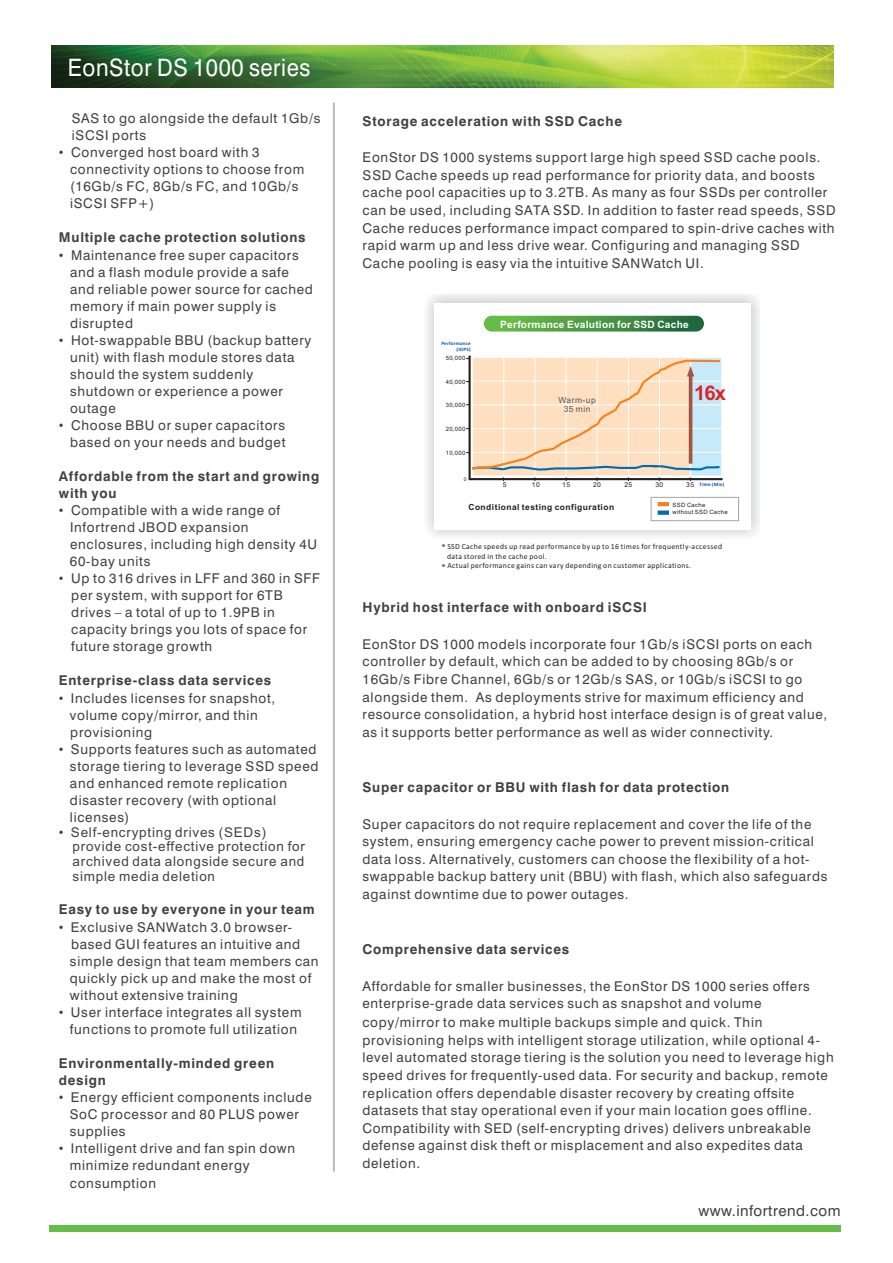
<style>
.page{position:relative;width:893px;height:1263px;background:#fff}
.page>*{position:absolute;margin:0;border:0;box-sizing:border-box;transform-origin:0 0}
.t1{font:24px "Swiss 721 BT";letter-spacing:.025em;color:#fff;scale:.92 1}
.t2{font:700 20.25px "Arial";color:#d92628}
.t3{font:15px "Swiss 721 BT";letter-spacing:.03em;color:#414142}
.t4{font:13.5px/17px "Swiss 721 BT";letter-spacing:.055em;color:#414142}
.t5{font:700 13.5px/17.2px "Swiss 721 BT";letter-spacing:.055em;color:#414142}
.t6{font:13.5px/14.5px "Arial";letter-spacing:.055em;color:#414142}
.t7{font:700 10.2px "Arial";letter-spacing:.025em;color:#fff}
.t8{font:700 8.4px "Arial";letter-spacing:.055em;color:#231f20}
.t9{font:8.4px/9.4px "Arial";letter-spacing:.055em;color:#58595b;text-align:center}
.t10{font:7.8px/9.6px "Calibri";letter-spacing:.045em;color:#231f20}
.t11{font:700 7.8px "Adobe Fan Heiti Std";color:#231f20}
.t12{font:6.75px "Arial";letter-spacing:.055em;color:#231f20}
.t13{font:5.85px "Arial";letter-spacing:.055em;color:#231f20}
.t14{font:700 5.1px/6.1px "Calibri";letter-spacing:.045em;color:#034ea2;text-align:right}
.t15{font:5.1px "Arial";color:#231f20}
.s1{font-family:"Arial"}
.s2{font-family:"Adobe Fan Heiti Std";font-weight:700}
</style>
<div class="page">
<hr style="left:333px;top:103px;width:2px;height:1068px;background:#bcbec0">
<img style="left:51px;top:46px;width:783px;height:41px">
<div style="left:49px;top:1225px;width:792px;height:6px;background:#65bc47"></div>
<div style="left:425px;top:294px;width:335px;height:244px;background:#a7a9ac;opacity:.62"></div>
<div style="left:434px;top:303px;width:317px;height:226px;background:#fff"></div>
<div style="left:650px;top:497px;width:89px;height:24px;border:1px solid #a7a9ac"></div>
<div style="left:484px;top:316px;width:220px;height:16px;background:linear-gradient(to right,#6ec448,#22673f);border-radius:8px"></div>
<svg style="left:466px;top:355px;width:257px;height:126px;background:#eedac4"></svg>
<div style="left:658px;top:510px;width:11px;height:5px;background:#006cb2"></div>
<hr style="left:658px;top:502px;width:11px;height:4px;background:#f5821f">
<h1 class="t1" style="left:68px;top:58px;width:265px">EonStor DS 1000 series</h1>
<p class="t4" style="left:72px;top:111px;width:250px">SAS to go alongside the default 1Gb/s iSCSI ports</p>
<p class="t4" style="left:70px;top:145px;width:236px;text-indent:-11px"><span class="s1">•</span> Converged host board with 3 connectivity options to choose from (16Gb/s FC, 8Gb/s FC, and 10Gb/s iSCSI SFP+)</p>
<p class="t5" style="left:59px;top:230px;width:248px">Multiple cache protection solutions</p>
<p class="t4" style="left:70px;top:248px;width:244px;text-indent:-11px"><span class="s1">•</span> Maintenance free super capacitors and a flash module provide a safe and reliable power source for cached memory if main power supply is disrupted</p>
<p class="t4" style="left:70px;top:333px;width:243px;text-indent:-11px"><span class="s1">•</span> Hot-swappable BBU (backup battery unit) with flash module stores data should the system suddenly shutdown or experience a power outage</p>
<p class="t4" style="left:59px;top:418px;width:228px;text-align:right"><span class="s1">•</span> Choose BBU or super capacitors based on your needs and budget</p>
<p class="t5" style="left:59px;top:468px;width:262px">Affordable from the start and growing with you</p>
<p class="t4" style="left:70px;top:503px;width:249px;text-indent:-11px"><span class="s1">•</span> Compatible with a wide range of<br>Infortrend JBOD expansion enclosures, including high density 4U<br>60-bay units</p>
<p class="t4" style="left:71px;top:571px;width:250px;text-indent:-12px"><span class="s1">•</span> Up to 316 drives in LFF and 360 in SFF per system, with support for 6TB drives – a total of up to 1.9PB in capacity brings you lots of space for future storage growth</p>
<p class="t5" style="left:59px;top:673px;width:214px">Enterprise-class data services</p>
<p class="t4" style="left:70px;top:691px;width:207px;text-indent:-11px"><span class="s1">•</span> Includes licenses for snapshot, volume copy/mirror, and thin provisioning</p>
<p class="t4" style="left:70px;top:742px;width:250px;text-indent:-11px"><span class="s1">•</span> Supports features such as automated storage tiering to leverage SSD speed and enhanced remote replication disaster recovery (with optional licenses)</p>
<p class="t6" style="left:73px;top:826px;width:234px;text-indent:-14px">• Self-encrypting drives (SEDs) provide cost-effective protection for archived data alongside secure and simple media deletion</p>
<p class="t5" style="left:59px;top:902px;width:257px">Easy to use by everyone in your team</p>
<p class="t4" style="left:70px;top:920px;width:250px;text-indent:-11px"><span class="s1">•</span> Exclusive SANWatch 3.0 browser&shy;based GUI features an intuitive and simple design that team members can quickly pick up and make the most of without extensive training</p>
<p class="t4" style="left:59px;top:1005px;width:244px;text-align:center"><span class="s1">•</span> User interface integrates all system functions to promote full utilization</p>
<p class="t5" style="left:59px;top:1055px;width:217px">Environmentally-minded green design</p>
<p class="t4" style="left:70px;top:1090px;width:243px;text-indent:-11px"><span class="s1">•</span> Energy efficient components include<br>SoC processor and 80 PLUS power supplies</p>
<p class="t4" style="left:70px;top:1141px;width:227px;text-indent:-11px"><span class="s1">•</span> Intelligent drive and fan spin down minimize redundant energy consumption</p>
<p class="t5" style="left:363px;top:114px;width:261px">Storage acceleration with SSD Cache</p>
<p class="t4" style="left:363px;top:150px;width:475px;line-height:17.5px">EonStor DS 1000 systems support large high speed SSD cache pools.<br>SSD Cache speeds up read performance for priority data, and boosts cache pool capacities up to 3.2TB. As many as four SSDs per controller can be used, including SATA S<span class="s2">S</span>D. In addition to faster read speeds, SSD Cache reduces performance impact compared to spin-drive caches with rapid warm up and less drive wear. Configuring and managing SSD Cache pooling is easy via the intuitive SANWatch UI.</p>
<p class="t14" style="left:441px;top:341px;width:31px">Performance (IOPS)</p>
<p class="t13" style="left:446px;top:356px;width:21px">50,000</p>
<p class="t13" style="left:446px;top:379px;width:21px">40,000</p>
<p class="t13" style="left:446px;top:403px;width:21px">30,000</p>
<p class="t13" style="left:446px;top:427px;width:21px">20,000</p>
<p class="t13" style="left:446px;top:451px;width:21px">10,000</p>
<p class="t15" style="left:464px;top:477px;width:4px">0</p>
<p class="t7" style="left:500px;top:321px;width:190px">Performance Evalution for SSD Cache</p>
<p class="t9" style="left:558px;top:396px;width:39px">Warm-up<br>35 min</p>
<h2 class="t2" style="left:694px;top:386px;width:34px">16x</h2>
<p class="t14" style="left:700px;top:482px;width:26px">Time (Min)</p>
<p class="t12" style="left:503px;top:482px;width:5px">5</p>
<p class="t12" style="left:532px;top:482px;width:9px">10</p>
<p class="t12" style="left:562px;top:482px;width:9px">15</p>
<p class="t12" style="left:593px;top:482px;width:9px">20</p>
<p class="t12" style="left:624px;top:482px;width:9px">25</p>
<p class="t12" style="left:655px;top:482px;width:9px">30</p>
<p class="t12" style="left:686px;top:482px;width:9px">35</p>
<p class="t8" style="left:468px;top:504px;width:147px">Conditional testing configuration</p>
<p class="t13" style="left:673px;top:502px;width:34px">SSD Cache</p>
<p class="t13" style="left:673px;top:510px;width:57px">without SSD Cache</p>
<p class="t10" style="left:447px;top:542px;width:276px">SSD Cache speeds up read performance by up to 16 times for frequently-accessed data stored in the cache pool.<br>Actual performance gains can vary depending on customer applications.</p>
<p class="t11" style="left:442px;top:543px;width:5px">*</p>
<p class="t11" style="left:442px;top:563px;width:5px">*</p>
<p class="t5" style="left:363px;top:600px;width:286px">Hybrid host interface with onboard iSCSI</p>
<p class="t4" style="left:362px;top:637px;width:466px;line-height:17.5px">EonStor DS 1000 models incorporate four 1Gb/s iSCSI ports on each controller by default, which can be added to by choosing 8Gb/s or 16Gb/s Fibre Channel, 6Gb/s or 12Gb/s SAS, or 10Gb/s iSCSI to go alongside them. As deployments strive for maximum efficiency and resource consolidation, a hybrid host interface design is of great value, as it supports better performance as well as wider connectivity.</p>
<p class="t5" style="left:362px;top:780px;width:368px">Super capacitor or BBU with flash for data protection</p>
<p class="t4" style="left:362px;top:816px;width:467px;line-height:17.5px">Super capacitors do not require replacement and cover the life of the system, ensuring emergency cache power to prevent mission-critical data loss. Alternatively, customers can choose the flexibility of a hot&shy;swappable backup battery unit (BBU) with flash, which also safeguards against downtime due to power outages.</p>
<p class="t5" style="left:362px;top:942px;width:208px">Comprehensive data services</p>
<p class="t4" style="left:362px;top:978px;width:473px;line-height:17.7px">Affordable for smaller businesses, the EonStor DS 1000 series offers enterprise-grade data services such as snapshot and volume copy/mirror to make multiple backups simple and quick. Thin provisioning helps with intelligent storage utilization, while optional 4- level automated storage tiering is the solution you need to leverage high speed drives for frequently-used data. For security and backup, remote replication offers dependable disaster recovery by creating offsite datasets that stay operational even if your main location goes offline.<br>Compatibility with SED (self-encrypting drives) delivers unbreakable defense against disk theft or misplacement and also expedites data deletion.</p>
<p class="t3" style="left:698px;top:1205px;width:144px">www.infortrend.com</p>
</div>
